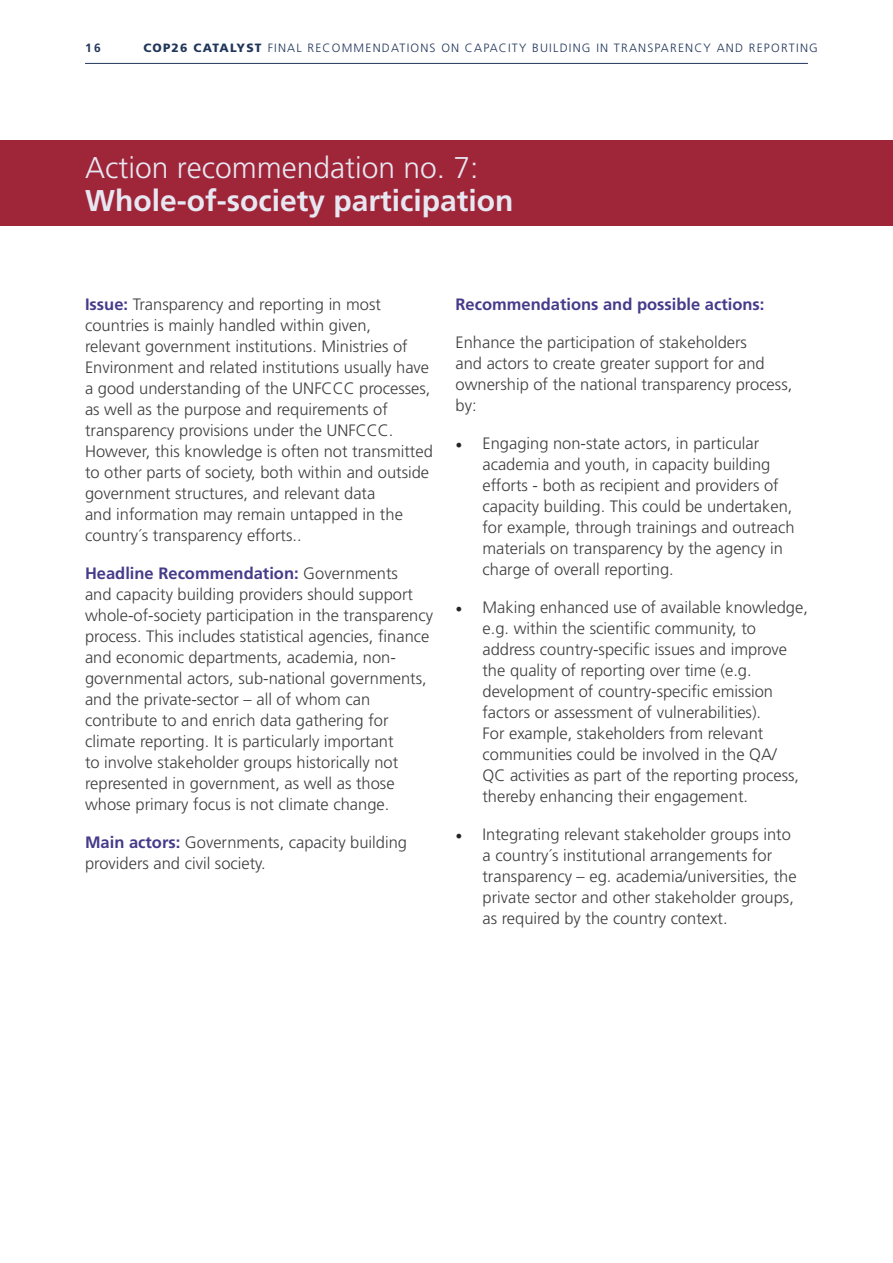
<style>
.page{position:relative;width:893px;height:1263px;background:#fff}
.page>*{position:absolute;margin:0;border:0;box-sizing:border-box;transform-origin:0 0}
.t1{font:700 30px "Frutiger";color:#e7e7f2}
.t2{font:300 30px "Frutiger";color:#e7e7f2}
.t3{font:300 16.5px/21px "Frutiger";color:#3f3e40}
.t4{font:700 16.5px "Frutiger";color:#463b8a}
.t5{font:300 12px "Frutiger";letter-spacing:.1em;color:#21365b}
.t6{font:700 12px "Frutiger";color:#21365b}
.s1{font-weight:900}
.s2{font-weight:700;color:#463b8a}
.s3{font-family:"Minion Pro";font-weight:400;font-size:18px;color:#252527}
</style>
<div class="page">
<hr style="left:85px;top:63px;width:723px;height:1px;background:#21365b">
<div style="left:0;top:140px;width:893px;height:85px;background:#9f2639"></div>
<p class="t6" style="left:85px;top:41px;width:17px">16</p>
<p class="t5" style="left:143px;top:41px;width:676px"><span class="s1">COP26 CATALYST</span> FINAL RECOMMENDATIONS ON CAPACITY BUILDING IN TRANSPARENCY AND REPORTING</p>
<h1 class="t2" style="left:85px;top:150px;width:395px">Action recommendation no. 7:</h1>
<h1 class="t1" style="left:85px;top:183px;width:430px">Whole-of-society participation</h1>
<p class="t3" style="left:85px;top:294px;width:349px"><span class="s2">Issue:</span> Transparency and reporting in most countries is mainly handled within given,<br>relevant government institutions. Ministries of Environment and related institutions usually have a good understanding of the UNFCCC processes, as well as the purpose and requirements of transparency provisions under the UNFCCC.<br>However, this knowledge is often not transmitted to other parts of society, both within and outside government structures, and relevant data<br>and information may remain untapped in the country´s transparency efforts..</p>
<p class="t3" style="left:85px;top:563px;width:350px"><span class="s2">Headline Recommendation:</span> Governments<br>and capacity building providers should support whole-of-society participation in the transparency process. This includes statistical agencies, finance and economic departments, academia, non&shy;governmental actors, sub-national governments, and the private-sector – all of whom can contribute to and enrich data gathering for climate reporting. It is particularly important<br>to involve stakeholder groups historically not represented in government, as well as those whose primary focus is not climate change.</p>
<p class="t3" style="left:85px;top:832px;width:324px"><span class="s2">Main actors:</span> Governments, capacity building providers and civil society.</p>
<p class="t4" style="left:455px;top:295px;width:310px">Recommendations and possible actions:</p>
<p class="t3" style="left:455px;top:332px;width:338px">Enhance the participation of stakeholders<br>and actors to create greater support for and ownership of the national transparency process, by:</p>
<p class="t3" style="left:482px;top:433px;width:314px;text-indent:-27px"><span class="s3">•</span> Engaging non-state actors, in particular academia and youth, in capacity building efforts - both as recipient and providers of capacity building. This could be undertaken, for example, through trainings and outreach materials on transparency by the agency in charge of overall reporting.</p>
<p class="t3" style="left:482px;top:597px;width:327px;text-indent:-27px"><span class="s3">•</span> Making enhanced use of available knowledge, e.g. within the scientific community, to address country-specific issues and improve the quality of reporting over time (e.g. development of country-specific emission factors or assessment of vulnerabilities).<br>For example, stakeholders from relevant communities could be involved in the QA/<br>QC activities as part of the reporting process, thereby enhancing their engagement.</p>
<p class="t3" style="left:482px;top:824px;width:316px;text-indent:-27px"><span class="s3">•</span> Integrating relevant stakeholder groups into a country´s institutional arrangements for transparency – eg. academia/universities, the private sector and other stakeholder groups, as required by the country context.</p>
</div>
